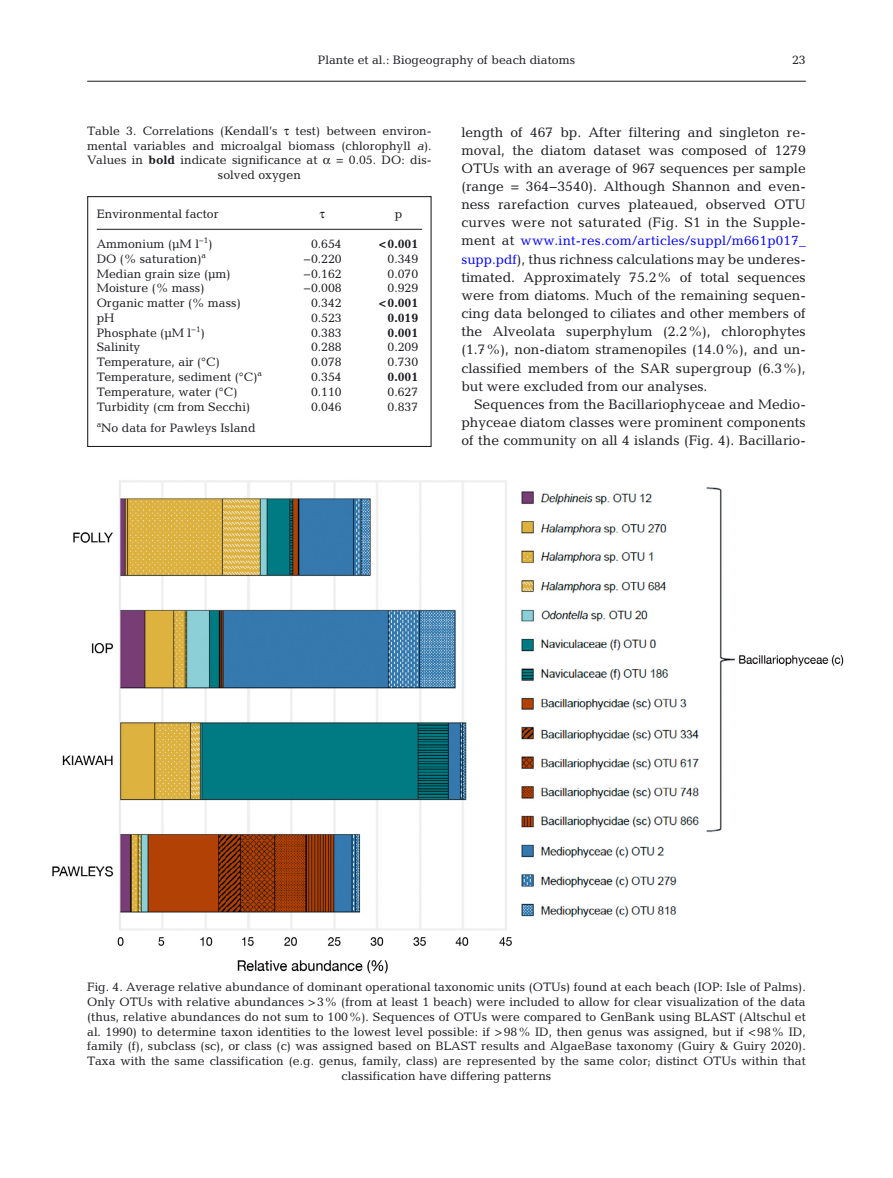
<style>
.page{position:relative;width:893px;height:1178px;background:#fff}
.page>*{position:absolute;margin:0;border:0;box-sizing:border-box;transform-origin:0 0}
.t1{font:13.95px/18.1px "Candida Pro";color:#1b1c20;text-align:justify}
.t2{font:13.5px "Candida Pro";letter-spacing:.015em;color:#00f}
.t3{font:12.3px/14.7px "Candida Pro";color:#1b1c20;text-align:justify}
.t4{font:700 12.3px "Candida Pro";color:#1b1c20}
.s1{font-family:"Oblique Straight Plain"}
.s2{font-weight:700}
.s3{font-size:13.95px;color:#1b1c20}
.s4{font-size:13.5px;color:#00f}
</style>
<div class="page">
<hr style="left:87px;top:81px;width:719px;height:1px;background:#1b1c20">
<div style="left:87px;top:196px;width:345px;height:251px;border:1px solid #1b1c20"></div>
<hr style="left:97px;top:229px;width:325px;height:1px;background:#1b1c20">
<img style="left:52px;top:480px;width:792px;height:494px">
<p class="t3" style="left:318px;top:53px;width:259px">Plante et al.: Biogeography of beach diatoms</p>
<p class="t3" style="left:792px;top:54px;width:15px">23</p>
<p class="t3" style="left:87px;top:125px;width:346px;text-indent:208px">test) between environ&shy;mental variables and microalgal biomass (chlorophyll <span class="s1">a</span>).<br>Values in <span class="s2">bold</span> indicate significance at</p>
<p class="t3" style="left:87px;top:125px;width:192px">Table 3. Correlations (Kendall’s</p>
<p class="t3" style="left:336px;top:154px;width:97px">= 0.05. DO: dis-</p>
<p class="t3" style="left:218px;top:169px;width:84px">solved oxygen</p>
<p class="t3" style="left:97px;top:208px;width:123px">Environmental factor</p>
<p class="t3" style="left:395px;top:208px;width:9px">p</p>
<p class="t3" style="left:97px;top:238px;width:117px">Ammonium (μM l<sup>−1</sup>)</p>
<p class="t3" style="left:311px;top:238px;width:32px">0.654</p>
<p class="t4" style="left:379px;top:240px;width:41px">&lt;0.001</p>
<p class="t3" style="left:97px;top:253px;width:111px">DO (% saturation)<sup>a</sup></p>
<p class="t3" style="left:304px;top:253px;width:40px">−0.220</p>
<p class="t3" style="left:388px;top:253px;width:32px">0.349</p>
<p class="t3" style="left:97px;top:267px;width:135px">Median grain size (μm)</p>
<p class="t3" style="left:304px;top:267px;width:40px">−0.162</p>
<p class="t3" style="left:388px;top:267px;width:32px">0.070</p>
<p class="t3" style="left:97px;top:282px;width:109px">Moisture (% mass)</p>
<p class="t3" style="left:304px;top:282px;width:40px">−0.008</p>
<p class="t3" style="left:388px;top:282px;width:32px">0.929</p>
<p class="t3" style="left:97px;top:297px;width:146px">Organic matter (% mass)</p>
<p class="t3" style="left:311px;top:297px;width:32px">0.342</p>
<p class="t4" style="left:379px;top:299px;width:41px">&lt;0.001</p>
<p class="t3" style="left:97px;top:312px;width:19px">pH</p>
<p class="t3" style="left:311px;top:312px;width:32px">0.523</p>
<p class="t4" style="left:388px;top:313px;width:32px">0.019</p>
<p class="t3" style="left:97px;top:326px;width:110px">Phosphate (μM l<sup>−1</sup>)</p>
<p class="t3" style="left:311px;top:326px;width:32px">0.383</p>
<p class="t4" style="left:388px;top:328px;width:32px">0.001</p>
<p class="t3" style="left:97px;top:341px;width:45px">Salinity</p>
<p class="t3" style="left:311px;top:341px;width:32px">0.288</p>
<p class="t3" style="left:388px;top:341px;width:32px">0.209</p>
<p class="t3" style="left:97px;top:356px;width:125px">Temperature, air (°C)</p>
<p class="t3" style="left:311px;top:356px;width:32px">0.078</p>
<p class="t3" style="left:388px;top:356px;width:32px">0.730</p>
<p class="t3" style="left:97px;top:371px;width:167px">Temperature, sediment (°C)<sup>a</sup></p>
<p class="t3" style="left:311px;top:371px;width:32px">0.354</p>
<p class="t4" style="left:388px;top:373px;width:32px">0.001</p>
<p class="t3" style="left:97px;top:386px;width:142px">Temperature, water (°C)</p>
<p class="t3" style="left:311px;top:386px;width:32px">0.110</p>
<p class="t3" style="left:388px;top:386px;width:32px">0.627</p>
<p class="t3" style="left:97px;top:400px;width:155px">Turbidity (cm from Secchi)</p>
<p class="t3" style="left:311px;top:400px;width:32px">0.046</p>
<p class="t3" style="left:388px;top:400px;width:32px">0.837</p>
<p class="t3" style="left:97px;top:421px;width:160px"><sup>a</sup>No data for Pawleys Island</p>
<p class="t1" style="left:461px;top:124px;width:346px">length of 467 bp. After filtering and singleton re - moval, the diatom dataset was composed of 1279<br>OTUs with an average of 967 sequences per sample (range = 364−3540). Although Shannon and even&shy;ness rarefaction curves plateaued, observed OTU curves were not saturated (Fig. S1 in the Supple-</p>
<p class="t2" style="left:461px;top:236px;width:346px"><span class="s3">ment at</span> www. int-res. com/ articles/ suppl/ m661 p017 _</p>
<p class="t1" style="left:461px;top:251px;width:346px"><span class="s4">supp.pdf</span>), thus richness calculations may be underes&shy;timated. Approximately 75.2% of total sequences were from diatoms. Much of the remaining sequen&shy;cing data belonged to ciliates and other members of the Alveolata superphylum (2.2%), chlorophytes (1.7%), non-diatom stramenopiles (14.0%), and un - classified mem bers of the SAR supergroup (6.3%), but were excluded from our analyses.</p>
<p class="t1" style="left:461px;top:397px;width:346px;text-indent:13px">Sequences from the Bacillariophyceae and Medio&shy;phyceae diatom classes were prominent components of the community on all 4 islands (Fig. 4). Bacillario-</p>
<p class="t3" style="left:87px;top:981px;width:720px;text-align:center">Fig. 4. Average relative abundance of dominant operational taxonomic units (OTUs) found at each beach (IOP: Isle of Palms).<br>Only OTUs with relative abundances &gt;3% (from at least 1 beach) were included to allow for clear visualization of the data (thus, relative abundances do not sum to 100%). Sequences of OTUs were compared to GenBank using BLAST (Altschul et al. 1990) to determine taxon identities to the lowest level possible: if &gt;98% ID, then genus was assigned, but if &lt;98% ID, family (f), subclass (sc), or class (c) was assigned based on BLAST results and AlgaeBase taxonomy (Guiry &amp; Guiry 2020).<br>Taxa with the same classification (e.g. genus, family, class) are represented by the same color; distinct OTUs within that classification have differing patterns</p>
</div>
